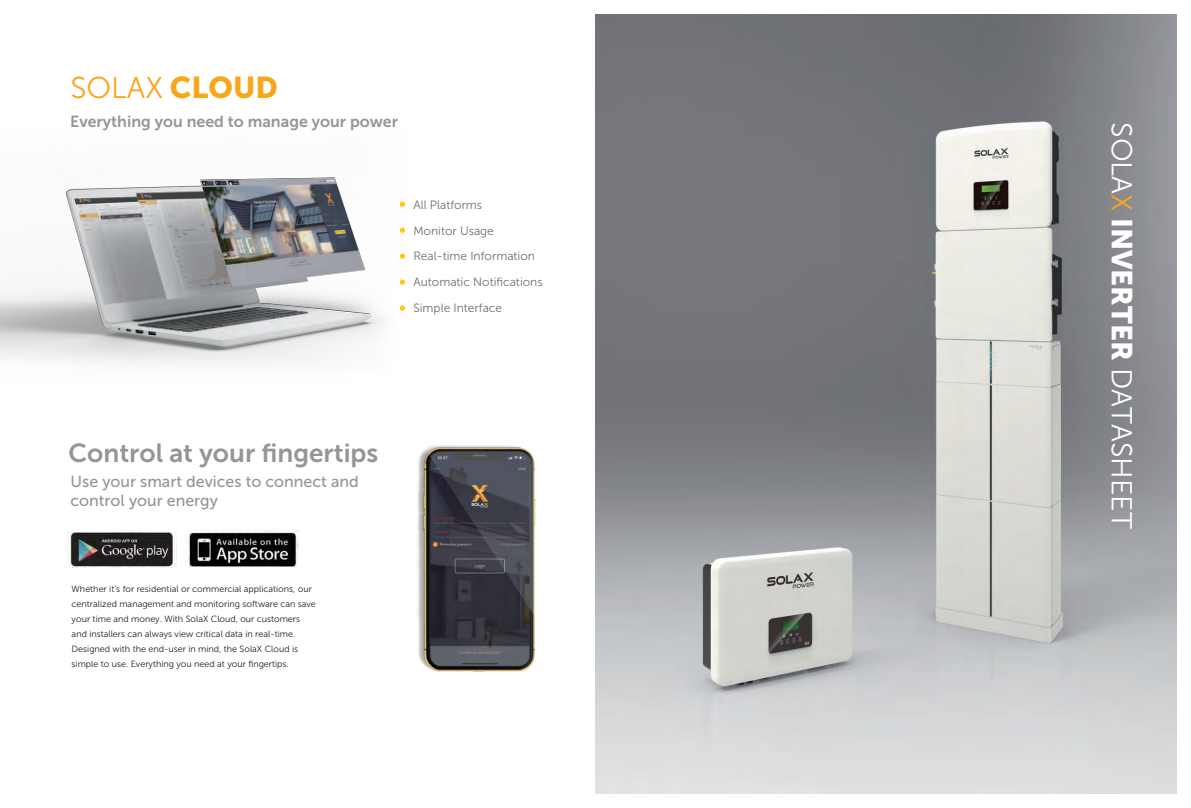
<style>
.page{position:relative;width:1191px;height:808px;background:#fff}
.page>*{position:absolute;margin:0;border:0;box-sizing:border-box;transform-origin:0 0}
.t1{font:30px "Museo Sans 300";color:#f9a61b}
.t2{font:28.8px "Museo Sans 300";color:#fff}
.t3{font:26px "Museo Sans 700";color:#939598}
.t4{font:16px/19.2px "Museo Sans 500";color:#939598}
.t5{font:16px "Museo Sans 700";color:#939598}
.t6{font:12px/25.9px "Museo Sans 300";color:#6d6e71}
.t7{font:9px/15px "Museo Sans 300";color:#231f20}
.s1{font-family:"Museo Sans 900"}
.s2{color:#f9a61b}
</style>
<div class="page">
<img style="left:595px;top:14px;width:581px;height:780px">
<img style="left:66px;top:532px;width:111px;height:36px">
<img style="left:0;top:177px;width:404px;height:186px">
<img style="left:185px;top:530px;width:114px;height:36px">
<img style="left:417px;top:445px;width:119px;height:227px">
<svg style="left:400px;top:202px;width:5px;height:5px"></svg>
<svg style="left:400px;top:228px;width:5px;height:5px"></svg>
<svg style="left:400px;top:253px;width:5px;height:6px"></svg>
<svg style="left:400px;top:279px;width:5px;height:6px"></svg>
<svg style="left:400px;top:305px;width:5px;height:6px"></svg>
<h1 class="t1" style="left:70px;top:71px;width:209px">SOLAX <span class="s1">CLOUD</span></h1>
<h3 class="t5" style="left:70px;top:113px;width:329px">Everything you need to manage your power</h3>
<h3 class="t6" style="left:413px;top:192px;width:131px">All Platforms<br>Monitor Usage<br>Real-time Information<br>Automatic Notifications<br>Simple Interface</h3>
<h3 class="t3" style="left:69px;top:439px;width:311px">Control at your fingertips</h3>
<h3 class="t4" style="left:71px;top:472px;width:290px">Use your smart devices to connect and control your energy</h3>
<p class="t7" style="left:72px;top:582px;width:246px">Whether it’s for residential or commercial applications, our centralized management and monitoring software can save your time and money. With SolaX Cloud, our customers and installers can always view critical data in real-time.<br>Designed with the end-user in mind, the SolaX Cloud is simple to use. Everything you need at your fingertips.</p>
<h2 class="t2" style="left:1137px;top:122px;width:408px;rotate:90deg">SOLA<span class="s2">X</span> <span class="s1">INVERTER</span> DATASHEET</h2>
</div>
